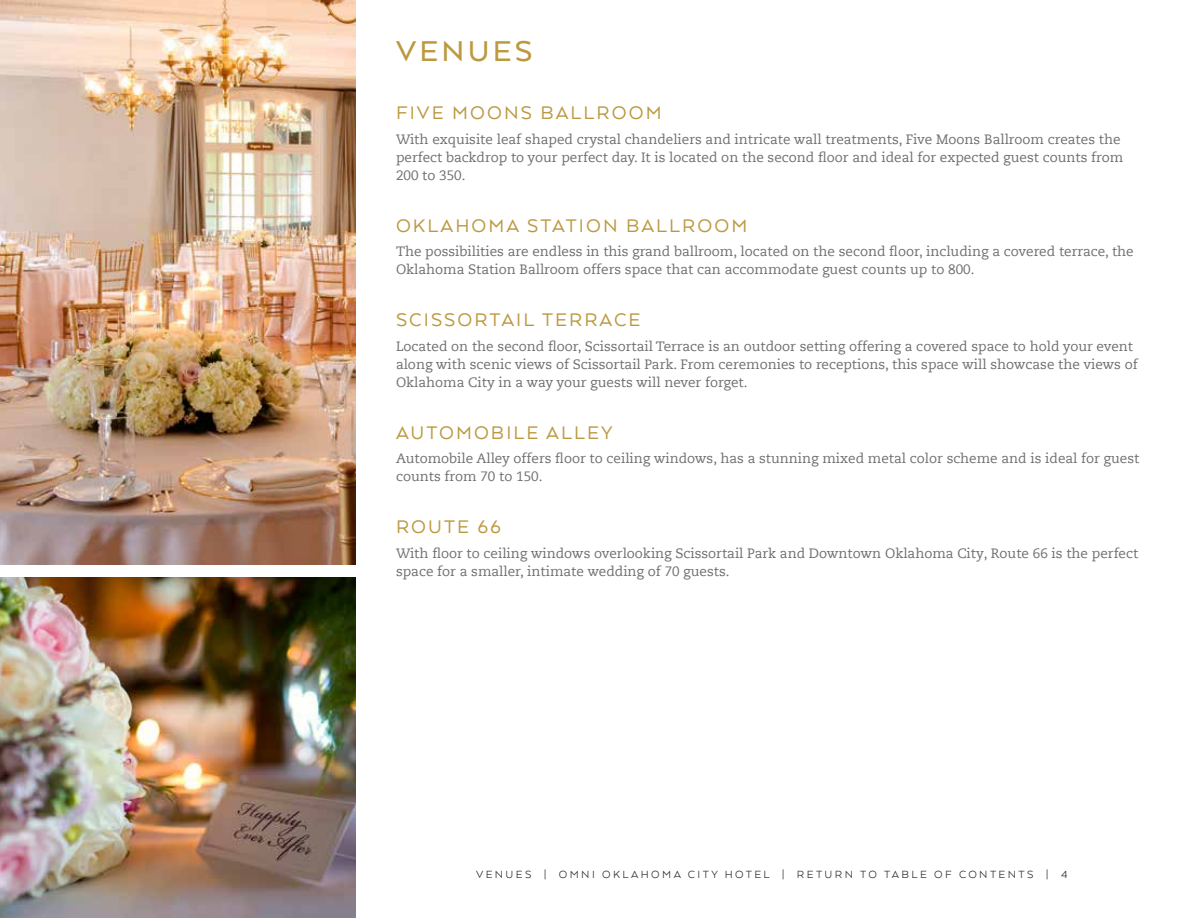
<style>
.page{position:relative;width:1188px;height:918px;background:#fff}
.page>*{position:absolute;margin:0;border:0;box-sizing:border-box;transform-origin:0 0}
.t1{font:500 33px "Arquitecta";letter-spacing:.1em;color:#bc9940}
.t2{font:21px "Arquitecta";letter-spacing:.1em;color:#bc9940}
.t3{font:13.5px/18px "Caecilia Com 55 Roman";color:#6d6e71}
.t4{font:12px "Arquitecta";letter-spacing:.2em;color:#292829}
</style>
<div class="page">
<img style="left:0;top:0;width:356px;height:565px">
<img style="left:0;top:578px;width:356px;height:340px">
<h1 class="t1" style="left:396px;top:30px;width:138px">VENUES</h1>
<h2 class="t2" style="left:396px;top:100px;width:267px">FIVE MOONS BALLROOM</h2>
<p class="t3" style="left:396px;top:130px;width:729px">With exquisite leaf shaped crystal chandeliers and intricate wall treatments, Five Moons Ballroom creates the perfect backdrop to your perfect day. It is located on the second floor and ideal for expected guest counts from<br>200 to 350.</p>
<h2 class="t2" style="left:396px;top:212px;width:353px">OKLAHOMA STATION BALLROOM</h2>
<p class="t3" style="left:396px;top:242px;width:739px">The possibilities are endless in this grand ballroom, located on the second floor, including a covered terrace, the<br>Oklahoma Station Ballroom offers space that can accommodate guest counts up to 800.</p>
<h2 class="t2" style="left:396px;top:307px;width:246px">SCISSORTAIL TERRACE</h2>
<p class="t3" style="left:396px;top:337px;width:743px">Located on the second floor, Scissortail Terrace is an outdoor setting offering a covered space to hold your event along with scenic views of Scissortail Park. From ceremonies to receptions, this space will showcase the views of<br>Oklahoma City in a way your guests will never forget.</p>
<h2 class="t2" style="left:396px;top:419px;width:218px">AUTOMOBILE ALLEY</h2>
<p class="t3" style="left:396px;top:449px;width:745px">Automobile Alley offers floor to ceiling windows, has a stunning mixed metal color scheme and is ideal for guest counts from 70 to 150.</p>
<h2 class="t2" style="left:396px;top:514px;width:106px">ROUTE 66</h2>
<p class="t3" style="left:396px;top:544px;width:744px">With floor to ceiling windows overlooking Scissortail Park and Downtown Oklahoma City, Route 66 is the perfect space for a smaller, intimate wedding of 70 guests.</p>
<p class="t4" style="left:476px;top:866px;width:20px">VENUES</p>
<p class="t4" style="left:544px;top:866px;width:525px">| OMNI OKLAHOMA CITY HOTEL | RETURN TO TABLE OF CONTENTS | 4</p>
</div>
